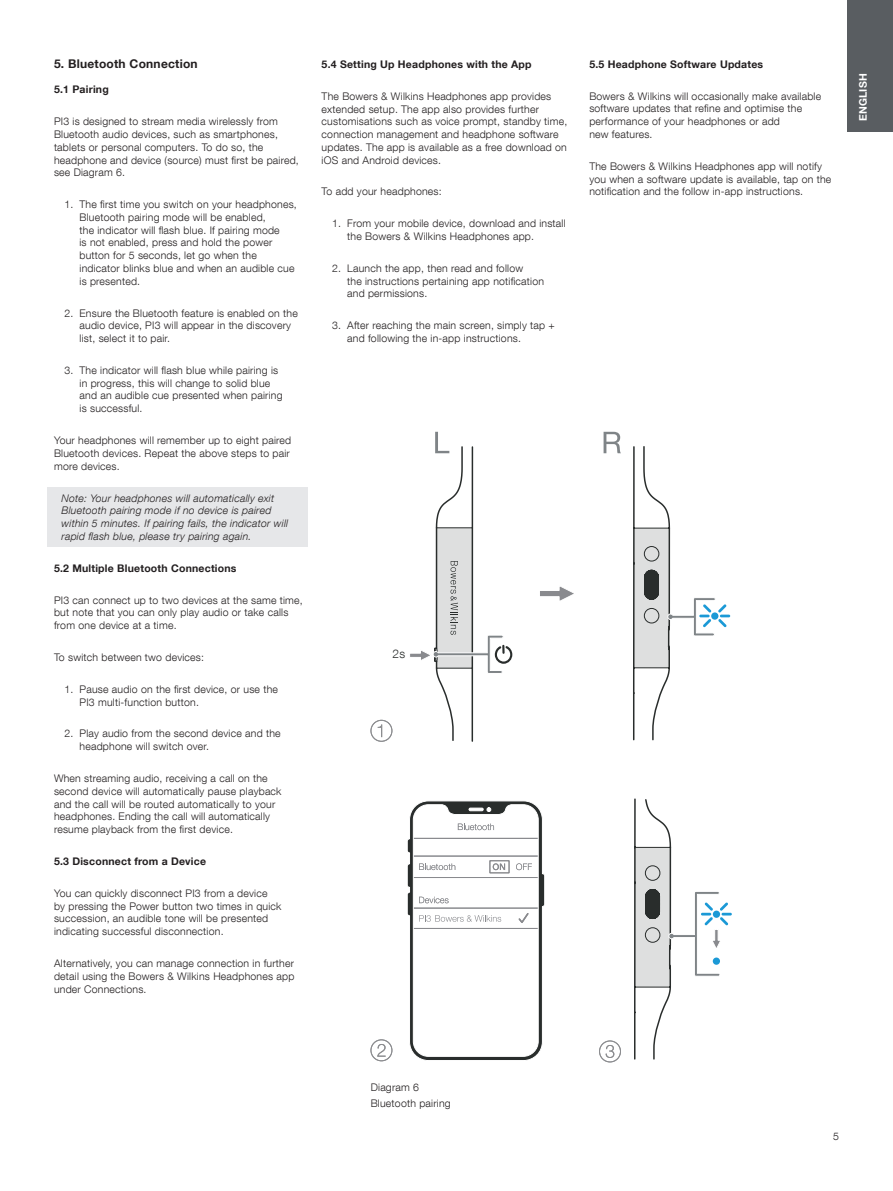
<style>
.page{position:relative;width:893px;height:1191px;background:#fff}
.page>*{position:absolute;margin:0;border:0;box-sizing:border-box;transform-origin:0 0}
.t1{font:700 12px "Helvetica Neue LT Com";letter-spacing:.02em;color:#231f20}
.t2{font:300 12px "Helvetica Neue LT Com";color:#292d2c}
.t3{font:300 10.5px/12.8px "Helvetica Neue LT Com";letter-spacing:.02em;color:#231f20}
.t4{font:italic 300 10.5px/12.8px "Helvetica Neue LT Com";letter-spacing:.02em;color:#231f20}
.t5{font:700 10.5px "Helvetica Neue LT Com";letter-spacing:.02em;color:#231f20}
.t6{font:700 10.5px "Helvetica Neue LT Com";letter-spacing:.02em;color:#fff}
</style>
<div class="page">
<div style="left:847px;top:0;width:46px;height:132px;background:#595d61"></div>
<div style="left:48px;top:487px;width:260px;height:60px;background:#e6e7e9"></div>
<div style="left:371px;top:720px;width:21px;height:21px;border:1px solid #8c8d90;border-radius:50%"></div>
<svg style="left:378px;top:724px;width:4px;height:13px"></svg>
<div style="left:371px;top:1039px;width:21px;height:22px;border:1px solid #8c8d90;border-radius:50%"></div>
<svg style="left:377px;top:1044px;width:9px;height:12px"></svg>
<div style="left:599px;top:1040px;width:22px;height:22px;border:1px solid #8c8d90;border-radius:50%"></div>
<svg style="left:606px;top:1045px;width:8px;height:13px"></svg>
<svg style="left:540px;top:586px;width:34px;height:15px"></svg>
<svg style="left:604px;top:432px;width:17px;height:21px"></svg>
<svg style="left:410px;top:432px;width:102px;height:310px"></svg>
<svg style="left:407px;top:801px;width:138px;height:260px"></svg>
<svg style="left:633px;top:446px;width:99px;height:614px"></svg>
<p class="t1" style="left:54px;top:56px;width:145px">5. Bluetooth Connection</p>
<p class="t5" style="left:54px;top:83px;width:56px">5.1 Pairing</p>
<p class="t3" style="left:54px;top:115px;width:246px">PI3 is designed to stream media wirelessly from Bluetooth audio devices, such as smartphones, tablets or personal computers. To do so, the headphone and device (source) must first be paired, see Diagram 6.</p>
<p class="t3" style="left:80px;top:198px;width:219px;text-indent:-15px">1. The first time you switch on your headphones, Bluetooth pairing mode will be enabled,<br>the indicator will flash blue. If pairing mode<br>is not enabled, press and hold the power button for 5 seconds, let go when the indicator blinks blue and when an audible cue is presented.</p>
<p class="t3" style="left:80px;top:306px;width:220px;text-indent:-15px">2. Ensure the Bluetooth feature is enabled on the audio device, PI3 will appear in the discovery list, select it to pair.</p>
<p class="t3" style="left:80px;top:363px;width:205px;text-indent:-15px">3. The indicator will flash blue while pairing is in progress, this will change to solid blue and an audible cue presented when pairing is successful.</p>
<p class="t3" style="left:54px;top:434px;width:239px">Your headphones will remember up to eight paired<br>Bluetooth devices. Repeat the above steps to pair more devices.</p>
<p class="t4" style="left:62px;top:491px;width:228px">Note: Your headphones will automatically exit Bluetooth pairing mode if no device is paired within 5 minutes. If pairing fails, the indicator will rapid flash blue, please try pairing again.</p>
<p class="t5" style="left:54px;top:561px;width:184px">5.2 Multiple Bluetooth Connections</p>
<p class="t3" style="left:54px;top:593px;width:250px">PI3 can connect up to two devices at the same time, but note that you can only play audio or take calls from one device at a time.</p>
<p class="t3" style="left:54px;top:650px;width:152px">To switch between two devices:</p>
<p class="t3" style="left:80px;top:682px;width:200px;text-indent:-15px">1. Pause audio on the first device, or use the<br>PI3 multi-function button.</p>
<p class="t3" style="left:80px;top:727px;width:203px;text-indent:-15px">2. Play audio from the second device and the headphone will switch over.</p>
<p class="t3" style="left:54px;top:771px;width:229px">When streaming audio, receiving a call on the second device will automatically pause playback and the call will be routed automatically to your headphones. Ending the call will automatically resume playback from the first device.</p>
<p class="t5" style="left:54px;top:854px;width:154px">5.3 Disconnect from a Device</p>
<p class="t3" style="left:54px;top:886px;width:229px">You can quickly disconnect PI3 from a device<br>by pressing the Power button two times in quick succession, an audible tone will be presented indicating successful disconnection.</p>
<p class="t3" style="left:54px;top:956px;width:242px;text-align:justify">Alternatively, you can manage connection in further detail using the Bowers &amp; Wilkins Headphones app under Connections.</p>
<p class="t5" style="left:322px;top:57px;width:212px">5.4 Setting Up Headphones with the App</p>
<p class="t3" style="left:322px;top:89px;width:247px">The Bowers &amp; Wilkins Headphones app provides extended setup. The app also provides further customisations such as voice prompt, standby time, connection management and headphone software updates. The app is available as a free download on iOS and Android devices.</p>
<p class="t3" style="left:322px;top:185px;width:122px">To add your headphones:</p>
<p class="t3" style="left:347px;top:217px;width:220px;text-indent:-15px">1. From your mobile device, download and install the Bowers &amp; Wilkins Headphones app.</p>
<p class="t3" style="left:347px;top:262px;width:198px;text-indent:-15px">2. Launch the app, then read and follow<br>the instructions pertaining app notification and permissions.</p>
<p class="t3" style="left:347px;top:319px;width:209px;text-indent:-15px">3. After reaching the main screen, simply tap + and following the in-app instructions.</p>
<p class="t2" style="left:393px;top:646px;width:14px">2s</p>
<p class="t5" style="left:589px;top:57px;width:175px">5.5 Headphone Software Updates</p>
<p class="t3" style="left:589px;top:89px;width:233px">Bowers &amp; Wilkins will occasionally make available software updates that refine and optimise the performance of your headphones or add<br>new features.</p>
<p class="t3" style="left:589px;top:160px;width:243px">The Bowers &amp; Wilkins Headphones app will notify you when a software update is available, tap on the notification and the follow in-app instructions.</p>
<p class="t6" style="left:856px;top:121px;width:49px;rotate:-90deg">ENGLISH</p>
<p class="t3" style="left:371px;top:1078px;width:81px;line-height:16.5px">Diagram 6<br>Bluetooth pairing</p>
<p class="t3" style="left:833px;top:1130px;width:7px">5</p>
</div>
